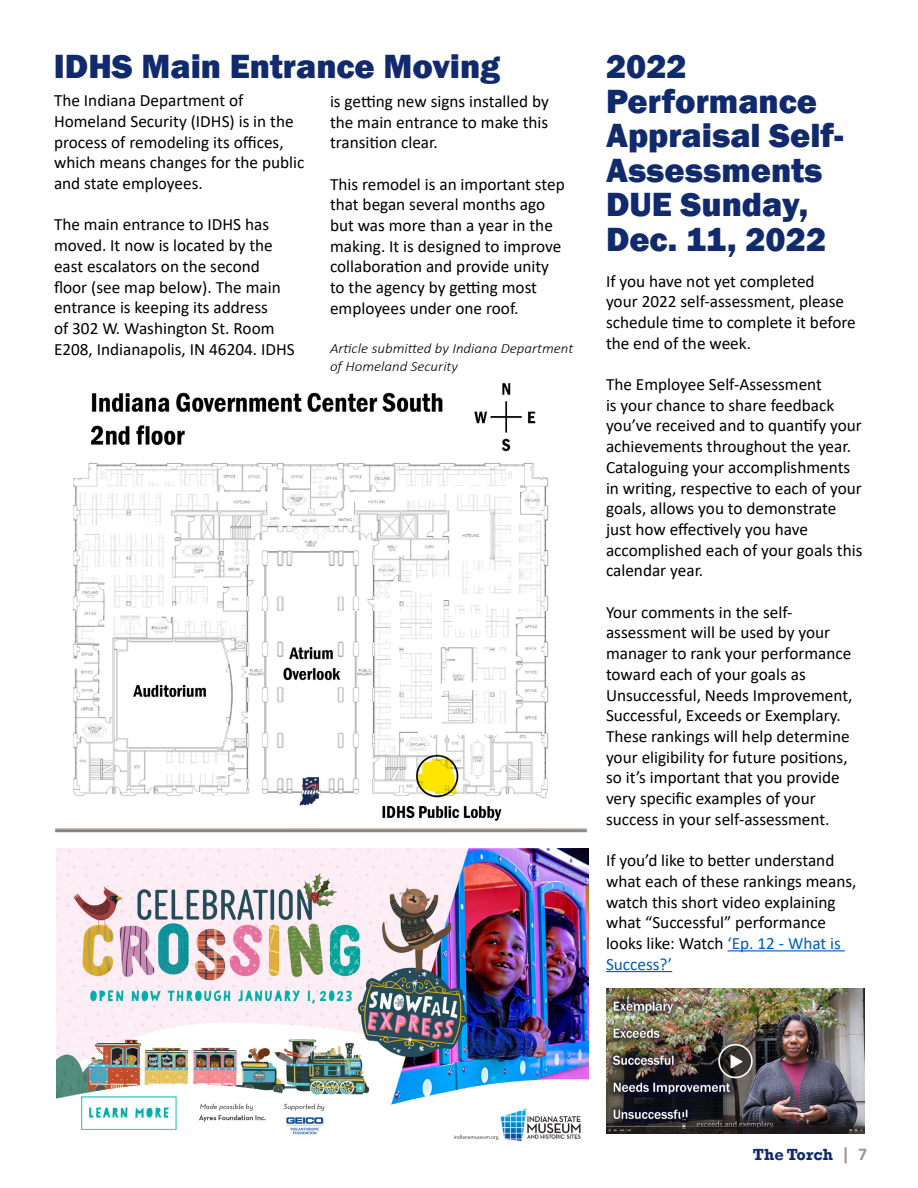
<style>
.page{position:relative;width:918px;height:1188px;background:#fff}
.page>*{position:absolute;margin:0;border:0;box-sizing:border-box;transform-origin:0 0}
.t1{font:800 34.5px/34.5px "Franklin Gothic";color:#112a6d}
.t2{font:17.25px/20.7px "Calibri";color:#000}
.t3{font:700 16.5px "Rockwell";color:#112a6d}
.t4{font:italic 300 14.1px/18px "Calibri";color:#000;scale:1.06 1}
.s1{color:#005cb9}
.s2{font-family:"Calibri";font-size:18px;color:#a2958a}
</style>
<div class="page">
<img style="left:55px;top:383px;width:514px;height:450px">
<img style="left:606px;top:989px;width:258px;height:145px">
<hr style="left:727px;top:950px;width:118px;height:1px;background:#005cb9">
<hr style="left:606px;top:971px;width:66px;height:1px;background:#005cb9">
<hr style="left:56px;top:829px;width:530px;height:1px;background:#766a62">
<hr style="left:56px;top:830px;width:530px;height:1px;background:#766a62">
<hr style="left:56px;top:831px;width:530px;height:1px;background:#766a62">
<img style="left:57px;top:849px;width:531px;height:292px">
<h1 class="t1" style="left:54px;top:49px;width:448px">IDHS Main Entrance Moving</h1>
<p class="t2" style="left:54px;top:90px;width:252px">The Indiana Department of<br>Homeland Security (IDHS) is in the process of remodeling its offices, which means changes for the public and state employees.</p>
<p class="t2" style="left:54px;top:214px;width:242px">The main entrance to IDHS has moved. It now is located by the east escalators on the second floor (see map below). The main entrance is keeping its address<br>of 302 W. Washington St. Room<br>E208, Indianapolis, IN 46204. IDHS</p>
<p class="t2" style="left:330px;top:90px;width:220px;text-align:justify">is getting new signs installed by the main entrance to make this transition clear.</p>
<p class="t2" style="left:330px;top:173px;width:236px">This remodel is an important step that began several months ago but was more than a year in the making. It is designed to improve collaboration and provide unity to the agency by getting most employees under one roof.</p>
<p class="t4" style="left:330px;top:339px;width:231px">Article submitted by Indiana Department of Homeland Security</p>
<h1 class="t1" style="left:606px;top:49px;width:239px">2022<br>Performance<br>Appraisal Self-<br>Assessments<br>DUE Sunday,<br>Dec. 11, 2022</h1>
<p class="t2" style="left:606px;top:270px;width:251px">If you have not yet completed<br>your 2022 self-assessment, please schedule time to complete it before the end of the week.</p>
<p class="t2" style="left:606px;top:374px;width:258px">The Employee Self-Assessment<br>is your chance to share feedback you’ve received and to quantify your achievements throughout the year.<br>Cataloguing your accomplishments in writing, respective to each of your goals, allows you to demonstrate just how effectively you have accomplished each of your goals this calendar year.</p>
<p class="t2" style="left:606px;top:601px;width:248px">Your comments in the self&shy;assessment will be used by your manager to rank your performance toward each of your goals as<br>Unsuccessful, Needs Improvement,<br>Successful, Exceeds or Exemplary.<br>These rankings will help determine your eligibility for future positions, so it’s important that you provide very specific examples of your success in your self-assessment.</p>
<p class="t2" style="left:606px;top:850px;width:252px">If you’d like to better understand what each of these rankings means, watch this short video explaining what “Successful” performance looks like: Watch <span class="s1">‘Ep. 12 - What is<br>Success?’</span></p>
<p class="t3" style="left:753px;top:1144px;width:116px">The Torch <span class="s2">| 7</span></p>
</div>
